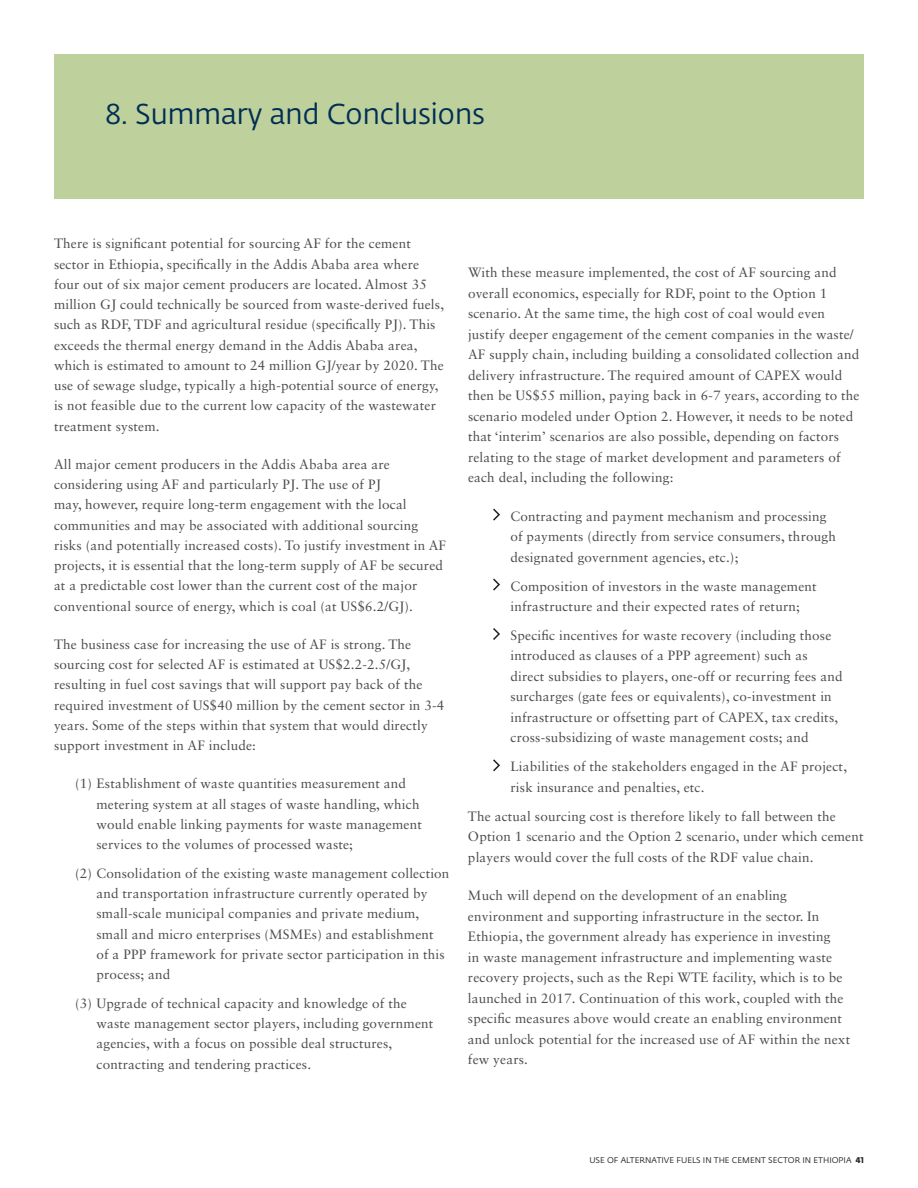
<style>
.page{position:relative;width:918px;height:1188px;background:#fff}
.page>*{position:absolute;margin:0;border:0;box-sizing:border-box;transform-origin:0 0}
.t1{font:28.5px "Fedra Sans Std";color:#002e54}
.t2{font:13.5px/20.2px "Sabon LT Std";letter-spacing:.015em;color:#4b4c4d}
.t3{font:8.25px "Fedra Sans Std";color:#231f20}
.s1{font-weight:700}
</style>
<div class="page">
<div style="left:54px;top:54px;width:810px;height:145px;background:#bed09b"></div>
<svg style="left:493px;top:508px;width:7px;height:13px"></svg>
<svg style="left:493px;top:578px;width:7px;height:13px"></svg>
<svg style="left:493px;top:628px;width:7px;height:12px"></svg>
<svg style="left:493px;top:759px;width:7px;height:13px"></svg>
<h1 class="t1" style="left:105px;top:97px;width:381px">8. Summary and Conclusions</h1>
<p class="t2" style="left:54px;top:233px;width:392px">There is significant potential for sourcing AF for the cement sector in Ethiopia, specifically in the Addis Ababa area where four out of six major cement producers are located. Almost 35 million GJ could technically be sourced from waste-derived fuels, such as RDF, TDF and agricultural residue (specifically PJ). This exceeds the thermal energy demand in the Addis Ababa area, which is estimated to amount to 24 million GJ/year by 2020. The use of sewage sludge, typically a high-potential source of energy, is not feasible due to the current low capacity of the wastewater treatment system.</p>
<p class="t2" style="left:54px;top:454px;width:394px">All major cement producers in the Addis Ababa area are considering using AF and particularly PJ. The use of PJ<br>may, however, require long-term engagement with the local communities and may be associated with additional sourcing risks (and potentially increased costs). To justify investment in AF projects, it is essential that the long-term supply of AF be secured at a predictable cost lower than the current cost of the major conventional source of energy, which is coal (at US$6.2/GJ).</p>
<p class="t2" style="left:54px;top:634px;width:392px">The business case for increasing the use of AF is strong. The sourcing cost for selected AF is estimated at US$2.2-2.5/GJ, resulting in fuel cost savings that will support pay back of the required investment of US$40 million by the cement sector in 3-4 years. Some of the steps within that system that would directly support investment in AF include:</p>
<p class="t2" style="left:97px;top:773px;width:327px;text-indent:-21px">(1) Establishment of waste quantities measurement and metering system at all stages of waste handling, which would enable linking payments for waste management services to the volumes of processed waste;</p>
<p class="t2" style="left:97px;top:863px;width:354px;text-indent:-21px">(2) Consolidation of the existing waste management collection and transportation infrastructure currently operated by small-scale municipal companies and private medium, small and micro enterprises (MSMEs) and establishment<br>of a PPP framework for private sector participation in this process; and</p>
<p class="t2" style="left:97px;top:993px;width:338px;text-indent:-21px">(3) Upgrade of technical capacity and knowledge of the waste management sector players, including government agencies, with a focus on possible deal structures, contracting and tendering practices.</p>
<p class="t2" style="left:468px;top:262px;width:393px">With these measure implemented, the cost of AF sourcing and overall economics, especially for RDF, point to the Option 1 scenario. At the same time, the high cost of coal would even justify deeper engagement of the cement companies in the waste/ AF supply chain, including building a consolidated collection and delivery infrastructure. The required amount of CAPEX would then be US$55 million, paying back in 6-7 years, according to the scenario modeled under Option 2. However, it needs to be noted that ‘interim’ scenarios are also possible, depending on factors relating to the stage of market development and parameters of each deal, including the following:</p>
<p class="t2" style="left:511px;top:506px;width:327px">Contracting and payment mechanism and processing of payments (directly from service consumers, through designated government agencies, etc.);</p>
<p class="t2" style="left:511px;top:575px;width:308px">Composition of investors in the waste management infrastructure and their expected rates of return;</p>
<p class="t2" style="left:511px;top:625px;width:334px">Specific incentives for waste recovery (including those introduced as clauses of a PPP agreement) such as direct subsidies to players, one-off or recurring fees and surcharges (gate fees or equivalents), co-investment in infrastructure or offsetting part of CAPEX, tax credits, cross-subsidizing of waste management costs; and</p>
<p class="t2" style="left:511px;top:756px;width:338px">Liabilities of the stakeholders engaged in the AF project, risk insurance and penalties, etc.</p>
<p class="t2" style="left:468px;top:806px;width:397px">The actual sourcing cost is therefore likely to fall between the<br>Option 1 scenario and the Option 2 scenario, under which cement players would cover the full costs of the RDF value chain.</p>
<p class="t2" style="left:468px;top:885px;width:384px">Much will depend on the development of an enabling environment and supporting infrastructure in the sector. In Ethiopia, the government already has experience in investing<br>in waste management infrastructure and implementing waste recovery projects, such as the Repi WTE facility, which is to be launched in 2017. Continuation of this work, coupled with the specific measures above would create an enabling environment and unlock potential for the increased use of AF within the next few years.</p>
<p class="t3" style="left:589px;top:1155px;width:276px">USE OF ALTERNATIVE FUELS IN TH E CEM ENT SECTOR IN ETHIOPIA <span class="s1">41</span></p>
</div>
